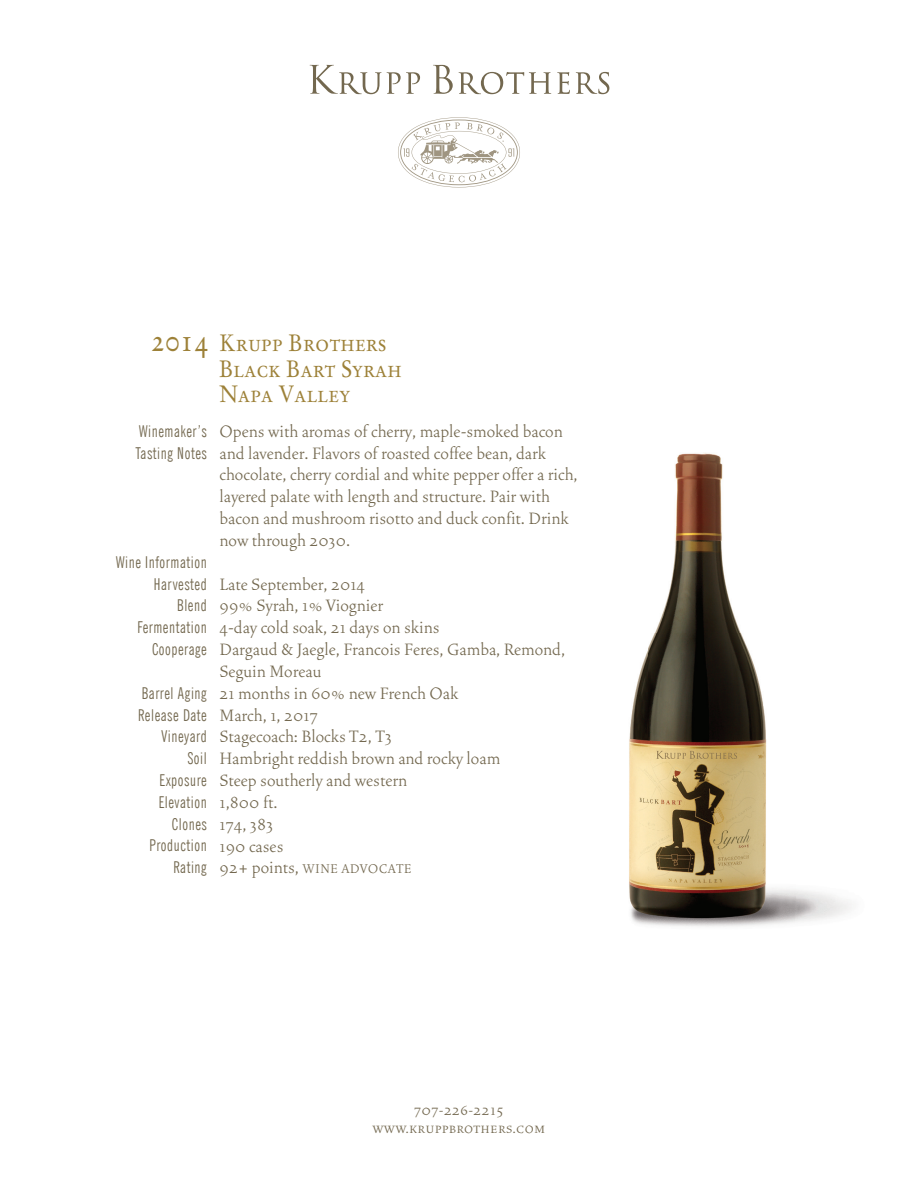
<style>
.page{position:relative;width:918px;height:1188px;background:#fff}
.page>*{position:absolute;margin:0;border:0;box-sizing:border-box;transform-origin:0 0}
.t1{font:31.5px "Stempel Garamond Roman SC";color:#9d8138;scale:.9 1}
.t2{font:23.7px/25.8px "Stempel Garamond Roman SC";letter-spacing:.01em;color:#9d8138;scale:.9 1}
.t3{font:300 20.7px/21.9px "Vendetta";color:#73684f}
.t4{font:16.35px/21.8px "News Gothic X Cn BT";letter-spacing:.035em;color:#73684f;text-align:right}
.t5{font:16.2px/18.3px "Vendetta Light Small Caps";letter-spacing:.015em;color:#73684f;text-align:center}
.t6{font:15.9px "Vendetta Light Small Caps";letter-spacing:.015em;color:#73684f}
.s1{font-family:"Vendetta";font-weight:300;font-size:20.7px}
</style>
<div class="page">
<img style="left:629px;top:452px;width:223px;height:475px">
<svg style="left:310px;top:65px;width:110px;height:29px"></svg>
<svg style="left:433px;top:65px;width:20px;height:29px"></svg>
<svg style="left:459px;top:72px;width:92px;height:22px"></svg>
<svg style="left:557px;top:72px;width:13px;height:22px"></svg>
<svg style="left:576px;top:72px;width:33px;height:22px"></svg>
<svg style="left:398px;top:117px;width:122px;height:70px"></svg>
<h1 class="t1" style="left:151px;top:321px;width:66px">2014</h1>
<p class="t4" style="left:136px;top:420px;width:72px;text-align:left">Winemaker’s<br>Tasting Notes</p>
<p class="t4" style="left:116px;top:551px;width:92px">Wine Information<br>Harvested<br>Blend<br>Fermentation<br>Cooperage</p>
<p class="t4" style="left:138px;top:682px;width:70px">Barrel Aging<br>Release Date<br>Vineyard<br>Soil<br>Exposure<br>Elevation<br>Clones<br>Production<br>Rating</p>
<p class="t2" style="left:219px;top:330px;width:204px">Krupp Brothers<br>Black Bart Syrah<br>Napa Valley</p>
<p class="t3" style="left:220px;top:420px;width:360px">Opens with aromas of cherry, maple-smoked bacon and lavender. Flavors of roasted coffee bean, dark chocolate, cherry cordial and white pepper offer a rich, layered palate with length and structure. Pair with bacon and mushroom risotto and duck confit. Drink now through 2030.</p>
<p class="t3" style="left:220px;top:573px;width:347px">Late September, 2014<br>99% Syrah, 1% Viognier<br>4-day cold soak, 21 days on skins<br>Dargaud &amp; Jaegle, Francois Feres, Gamba, Remond,<br>Seguin Moreau<br>21 months in 60% new French Oak<br>March, 1, 2017<br>Stagecoach: Blocks T2, T3<br>Hambright reddish brown and rocky loam<br>Steep southerly and western<br>1,800 ft.<br>174, 383<br>190 cases</p>
<p class="t6" style="left:220px;top:861px;width:194px"><span class="s1">92+ points,</span> WINE ADVOCATE</p>
<p class="t5" style="left:373px;top:1101px;width:174px">707-226-2215 www.kruppbrothers.com</p>
</div>
